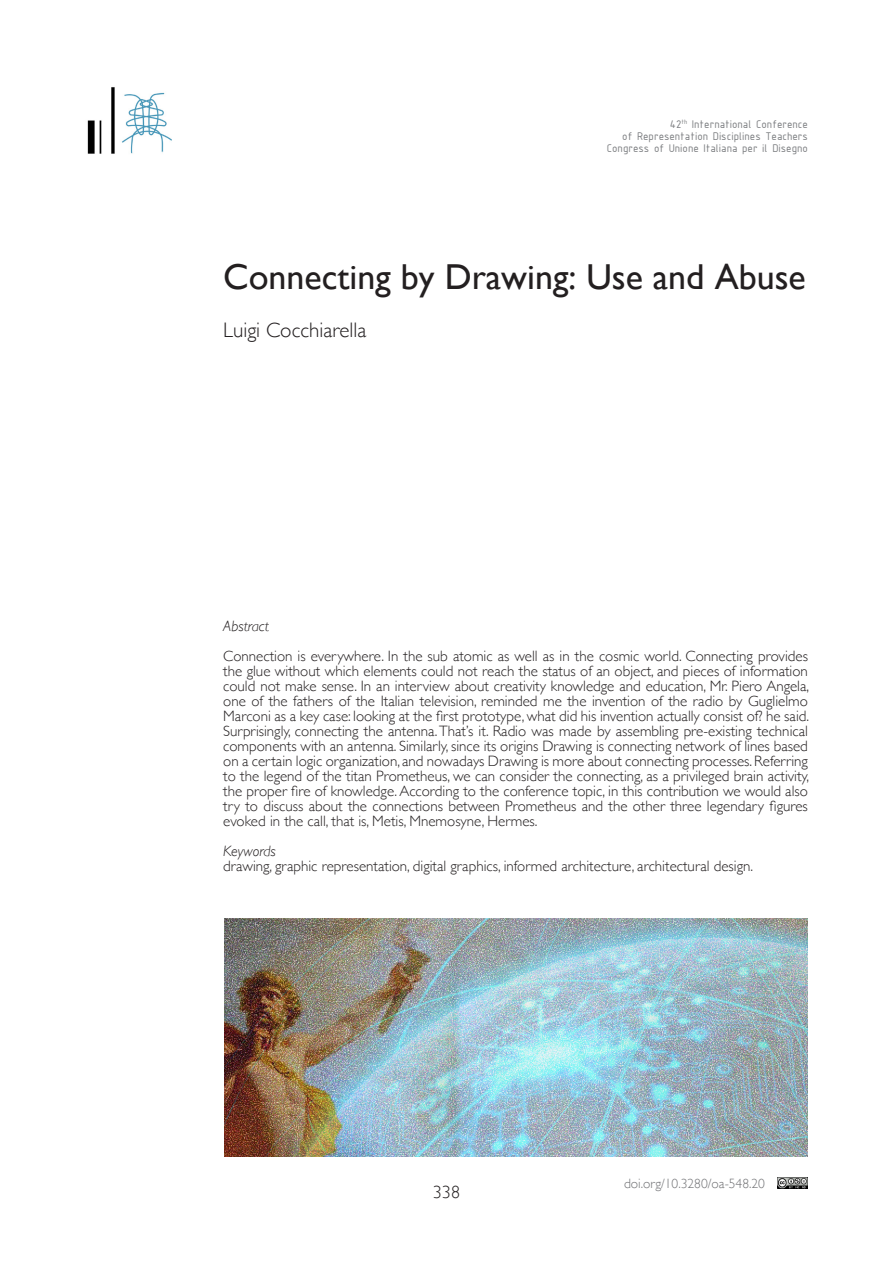
<style>
.page{position:relative;width:893px;height:1263px;background:#fff}
.page>*{position:absolute;margin:0;border:0;box-sizing:border-box;transform-origin:0 0}
.t1{font:36px "Gill Sans";color:#231f20}
.t2{font:300 21px "Gill Sans";color:#231f20}
.t3{font:300 18px "Gill Sans";color:#231f20}
.t4{font:300 15px/15px "Gill Sans";color:#231f20;text-align:justify}
.t5{font:italic 300 15px "Gill Sans";color:#231f20}
.t6{font:300 13.5px "Gill Sans";color:#717275}
.t7{font:12px "ISOCPEUR";color:#7a7c7f}
</style>
<div class="page">
<img style="left:87px;top:87px;width:85px;height:67px">
<img style="left:778px;top:1178px;width:30px;height:10px">
<img style="left:224px;top:918px;width:583px;height:239px">
<p class="t7" style="left:670px;top:117px;width:140px">42<sup>th</sup> International Conference</p>
<p class="t7" style="left:622px;top:129px;width:187px">of Representation Disciplines Teachers</p>
<p class="t7" style="left:607px;top:141px;width:203px">Congress of Unione Italiana per il Disegno</p>
<p class="t1" style="left:223px;top:255px;width:584px">Connecting by Drawing: Use and Abuse</p>
<p class="t2" style="left:223px;top:313px;width:145px">Luigi Cocchiarella</p>
<p class="t5" style="left:223px;top:618px;width:47px">Abstract</p>
<p class="t4" style="left:223px;top:648px;width:587px">Connection is everywhere. In the sub atomic as well as in the cosmic world. Connecting provides the glue without which elements could not reach the status of an object, and pieces of information could not make sense. In an interview about creativity knowledge and education, Mr. Piero Angela, one of the fathers of the Italian television, reminded me the invention of the radio by Guglielmo Marconi as a key case: looking at the first prototype, what did his invention actually consist of? he said.<br>Surprisingly, connecting the antenna. That’s it. Radio was made by assembling pre-existing technical components with an antenna. Similarly, since its origins Drawing is connecting network of lines based on a certain logic organization, and nowadays Drawing is more about connecting processes. Referring to the legend of the titan Prometheus, we can consider the connecting, as a privileged brain activity, the proper fire of knowledge. According to the conference topic, in this contribution we would also try to discuss about the connections between Prometheus and the other three legendary figures evoked in the call, that is, Metis, Mnemosyne, Hermes.</p>
<p class="t5" style="left:223px;top:843px;width:54px">Keywords</p>
<p class="t4" style="left:223px;top:858px;width:531px">drawing, graphic representation, digital graphics, informed architecture, architectural design.</p>
<p class="t3" style="left:433px;top:1178px;width:28px">338</p>
<p class="t6" style="left:624px;top:1172px;width:142px">doi.org/10.3280/oa-548.20</p>
</div>
